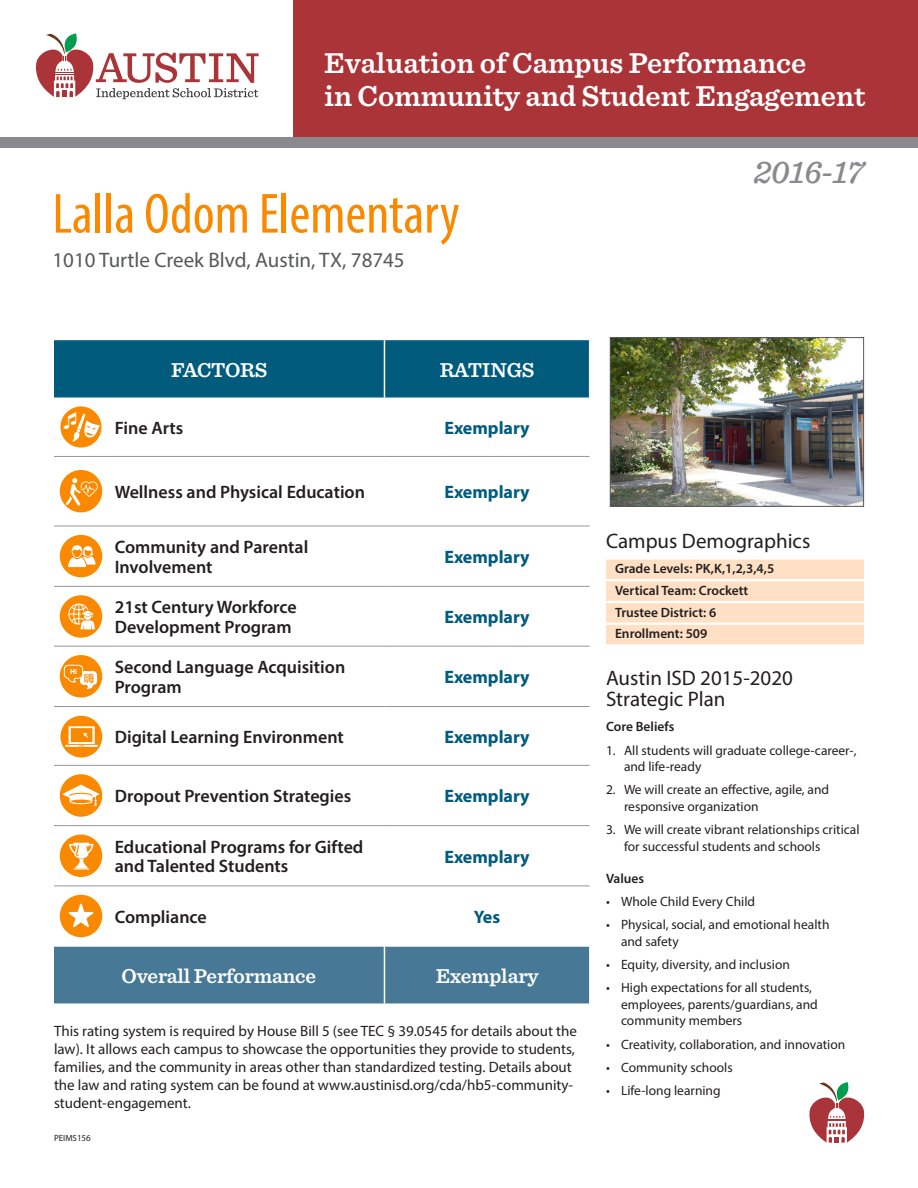
<style>
.page{position:relative;width:918px;height:1188px;background:#fff}
.page>*{position:absolute;margin:0;border:0;box-sizing:border-box;transform-origin:0 0}
.Title_Head{font:condensed 57px "Myriad Pro";color:#fa8900}
.t1{font:italic 500 33px "Sentinel";letter-spacing:-.02em;color:#8a8a8e}
.t2{font:600 30px/33px "Sentinel";color:#fff}
.Sub_Section{font:21px/21px "Myriad Pro";color:#231f20}
.address{font:21px "Myriad Pro";color:#57585a}
.TABLE__Footer{font:600 21px "Sentinel";letter-spacing:-.01em;color:#fff}
.TABLE_Head{font:600 21px "Sentinel";letter-spacing:-.01em;color:#fff}
.table__body{font:600 18px/19.5px "Myriad Pro";color:#231f20}
.table__body-2{font:700 18px "Myriad Pro";color:#005b7d}
.t3{font:15px/18px "Myriad Pro";color:#231f20}
.t4{font:13.5px/16.5px "Myriad Pro";color:#231f20}
.demographics_Rule{font:600 13.5px "Myriad Pro";color:#231f20}
.sidebar__subhead_2{font:600 13.5px "Myriad Pro";color:#231f20}
.t5{font:10.5px "FZLTZHB B51 0";color:#fa8900}
.t6{font:9px "Myriad Pro";color:#231f20}
.t7{font:700 7.35px "Myriad Pro";color:#fff}
</style>
<div class="page">
<div style="left:293px;top:0;width:625px;height:140px;background:#ab3439"></div>
<svg style="left:35px;top:33px;width:224px;height:66px"></svg>
<div style="left:0;top:137px;width:918px;height:11px;background:#8a8a8e"></div>
<svg style="left:809px;top:1082px;width:56px;height:61px"></svg>
<img style="left:612px;top:339px;width:250px;height:166px">
<div style="left:610px;top:337px;width:254px;height:170px;border:1px solid #57585a"></div>
<div style="left:54px;top:340px;width:536px;height:58px;background:#005b7d"></div>
<div style="left:54px;top:947px;width:535px;height:56px;background:#477895"></div>
<hr style="left:54px;top:526px;width:54px;height:1px;background:#939598">
<hr style="left:108px;top:526px;width:276px;height:1px;background:#939598">
<hr style="left:384px;top:526px;width:206px;height:1px;background:#939598">
<hr style="left:54px;top:586px;width:54px;height:1px;background:#939598">
<hr style="left:108px;top:586px;width:276px;height:1px;background:#939598">
<hr style="left:384px;top:586px;width:206px;height:1px;background:#939598">
<hr style="left:54px;top:646px;width:54px;height:1px;background:#939598">
<hr style="left:108px;top:646px;width:276px;height:1px;background:#939598">
<hr style="left:384px;top:646px;width:206px;height:1px;background:#939598">
<hr style="left:54px;top:706px;width:54px;height:1px;background:#939598">
<hr style="left:108px;top:706px;width:276px;height:1px;background:#939598">
<hr style="left:384px;top:706px;width:206px;height:1px;background:#939598">
<hr style="left:54px;top:765px;width:54px;height:1px;background:#939598">
<hr style="left:108px;top:765px;width:276px;height:1px;background:#939598">
<hr style="left:384px;top:765px;width:206px;height:1px;background:#939598">
<hr style="left:54px;top:825px;width:54px;height:1px;background:#939598">
<hr style="left:108px;top:825px;width:276px;height:1px;background:#939598">
<hr style="left:384px;top:825px;width:206px;height:1px;background:#939598">
<hr style="left:384px;top:886px;width:206px;height:1px;background:#939598">
<hr style="left:54px;top:456px;width:54px;height:1px;background:#939598">
<hr style="left:108px;top:456px;width:276px;height:1px;background:#939598">
<hr style="left:384px;top:456px;width:206px;height:1px;background:#939598">
<hr style="left:54px;top:886px;width:54px;height:1px;background:#939598">
<hr style="left:108px;top:886px;width:276px;height:1px;background:#939598">
<hr style="left:589px;top:340px;width:1px;height:57px;background:#fff">
<hr style="left:384px;top:340px;width:1px;height:57px;background:#fff">
<hr style="left:384px;top:947px;width:1px;height:56px;background:#fff">
<svg style="left:60px;top:406px;width:42px;height:42px"></svg>
<div style="left:60px;top:470px;width:42px;height:42px;background:#fa8900;border-radius:50%"></div>
<svg style="left:66px;top:478px;width:32px;height:28px"></svg>
<div style="left:60px;top:535px;width:42px;height:42px;background:#fa8900;border-radius:50%"></div>
<svg style="left:68px;top:545px;width:28px;height:22px"></svg>
<div style="left:60px;top:595px;width:42px;height:43px;background:#fa8900;border-radius:50%"></div>
<svg style="left:68px;top:604px;width:27px;height:25px"></svg>
<div style="left:60px;top:655px;width:42px;height:43px;background:#fa8900;border-radius:50%"></div>
<svg style="left:63px;top:664px;width:34px;height:25px"></svg>
<div style="left:60px;top:716px;width:42px;height:42px;background:#fa8900;border-radius:50%"></div>
<svg style="left:65px;top:726px;width:33px;height:21px"></svg>
<div style="left:60px;top:774px;width:42px;height:43px;background:#fa8900;border-radius:50%"></div>
<svg style="left:62px;top:785px;width:38px;height:21px"></svg>
<div style="left:60px;top:835px;width:42px;height:42px;background:#fa8900;border-radius:50%"></div>
<svg style="left:69px;top:843px;width:25px;height:27px"></svg>
<div style="left:60px;top:895px;width:42px;height:42px;background:#fa8900;border-radius:50%"></div>
<svg style="left:68px;top:903px;width:26px;height:25px"></svg>
<div style="left:606px;top:560px;width:258px;height:13px;background:#ffe0c4"></div>
<div style="left:606px;top:573px;width:258px;height:6px;background:#ffe0c4"></div>
<div style="left:606px;top:581px;width:258px;height:14px;background:#ffe0c4"></div>
<div style="left:606px;top:595px;width:258px;height:6px;background:#ffe0c4"></div>
<div style="left:606px;top:603px;width:258px;height:14px;background:#ffe0c4"></div>
<div style="left:606px;top:617px;width:258px;height:6px;background:#ffe0c4"></div>
<div style="left:606px;top:625px;width:258px;height:13px;background:#ffe0c4"></div>
<div style="left:606px;top:638px;width:258px;height:6px;background:#ffe0c4"></div>
<svg style="left:64px;top:412px;width:36px;height:30px"></svg>
<h3 class="t2" style="left:324px;top:45px;width:543px">Evaluation of Campus Performance<br>in Community and Student Engagement</h3>
<p class="Title_Head" style="left:52px;top:179px;width:409px">Lalla Odom Elementary</p>
<p class="address" style="left:52px;top:247px;width:354px">1010 Turtle Creek Blvd, Austin, TX, 78745</p>
<h2 class="t1" style="left:754px;top:147px;width:112px">2016-17</h2>
<p class="TABLE_Head" style="left:171px;top:354px;width:98px">FACTORS</p>
<p class="TABLE_Head" style="left:440px;top:354px;width:96px">RATINGS</p>
<p class="table__body" style="left:115px;top:417px;width:70px">Fine Arts</p>
<p class="table__body-2" style="left:444px;top:416px;width:87px">Exemplary</p>
<p class="table__body" style="left:115px;top:482px;width:252px">Wellness and Physical Education</p>
<p class="table__body-2" style="left:444px;top:480px;width:87px">Exemplary</p>
<p class="table__body" style="left:115px;top:537px;width:195px">Community and Parental<br>Involvement</p>
<p class="table__body-2" style="left:444px;top:545px;width:87px">Exemplary</p>
<p class="table__body" style="left:115px;top:597px;width:183px">21st Century Workforce<br>Development Program</p>
<p class="table__body-2" style="left:444px;top:605px;width:87px">Exemplary</p>
<p class="t7" style="left:70px;top:667px;width:9px">Hi</p>
<p class="table__body" style="left:115px;top:657px;width:232px">Second Language Acquisition<br>Program</p>
<p class="table__body-2" style="left:444px;top:665px;width:87px">Exemplary</p>
<p class="table__body" style="left:115px;top:726px;width:231px">Digital Learning Environment</p>
<p class="table__body-2" style="left:444px;top:725px;width:87px">Exemplary</p>
<p class="t5" style="left:84px;top:672px;width:12px">嗨</p>
<p class="table__body" style="left:115px;top:786px;width:238px">Dropout Prevention Strategies</p>
<p class="table__body-2" style="left:444px;top:784px;width:87px">Exemplary</p>
<p class="table__body" style="left:115px;top:837px;width:250px">Educational Programs for Gifted and Talented Students</p>
<p class="table__body-2" style="left:444px;top:845px;width:87px">Exemplary</p>
<p class="table__body" style="left:115px;top:907px;width:94px">Compliance</p>
<p class="table__body-2" style="left:474px;top:905px;width:28px">Yes</p>
<p class="TABLE__Footer" style="left:122px;top:960px;width:196px">Overall Performance</p>
<p class="TABLE__Footer" style="left:436px;top:960px;width:104px">Exemplary</p>
<p class="t3" style="left:54px;top:1021px;width:524px">This rating system is required by House Bill 5 (see TEC § 39.0545 for details about the law). It allows each campus to showcase the opportunities they provide to students, families, and the community in areas other than standardized testing. Details about the law and rating system can be found at www.austinisd.org/cda/hb5-community&shy;student-engagement.</p>
<p class="t6" style="left:54px;top:1132px;width:38px">PEIMS156</p>
<p class="Sub_Section" style="left:606px;top:530px;width:206px">Campus Demographics</p>
<p class="demographics_Rule" style="left:615px;top:560px;width:161px">Grade Levels: PK,K,1,2,3,4,5</p>
<p class="demographics_Rule" style="left:615px;top:582px;width:135px">Vertical Team: Crockett</p>
<p class="demographics_Rule" style="left:615px;top:603px;width:103px">Trustee District: 6</p>
<p class="demographics_Rule" style="left:615px;top:625px;width:94px">Enrollment: 509</p>
<p class="Sub_Section" style="left:606px;top:667px;width:188px">Austin ISD 2015-2020<br>Strategic Plan</p>
<p class="sidebar__subhead_2" style="left:606px;top:718px;width:70px">Core Beliefs</p>
<p class="t4" style="left:624px;top:742px;width:234px;text-indent:-18px">1. All students will graduate college-career-, and life-ready</p>
<p class="t4" style="left:624px;top:781px;width:207px;text-indent:-18px">2. We will create an effective, agile, and responsive organization</p>
<p class="t4" style="left:624px;top:821px;width:237px;text-indent:-18px">3. We will create vibrant relationships critical for successful students and schools</p>
<p class="sidebar__subhead_2" style="left:606px;top:870px;width:40px">Values</p>
<p class="t4" style="left:606px;top:893px;width:151px">• Whole Child Every Child</p>
<p class="t4" style="left:621px;top:916px;width:210px;text-indent:-15px">• Physical, social, and emotional health and safety</p>
<p class="t4" style="left:606px;top:956px;width:185px">• Equity, diversity, and inclusion</p>
<p class="t4" style="left:621px;top:979px;width:198px;text-indent:-15px">• High expectations for all students, employees, parents/guardians, and community members</p>
<p class="t4" style="left:606px;top:1036px;width:241px">• Creativity, collaboration, and innovation</p>
<p class="t4" style="left:606px;top:1059px;width:128px">• Community schools</p>
<p class="t4" style="left:606px;top:1082px;width:116px">• Life-long learning</p>
</div>
